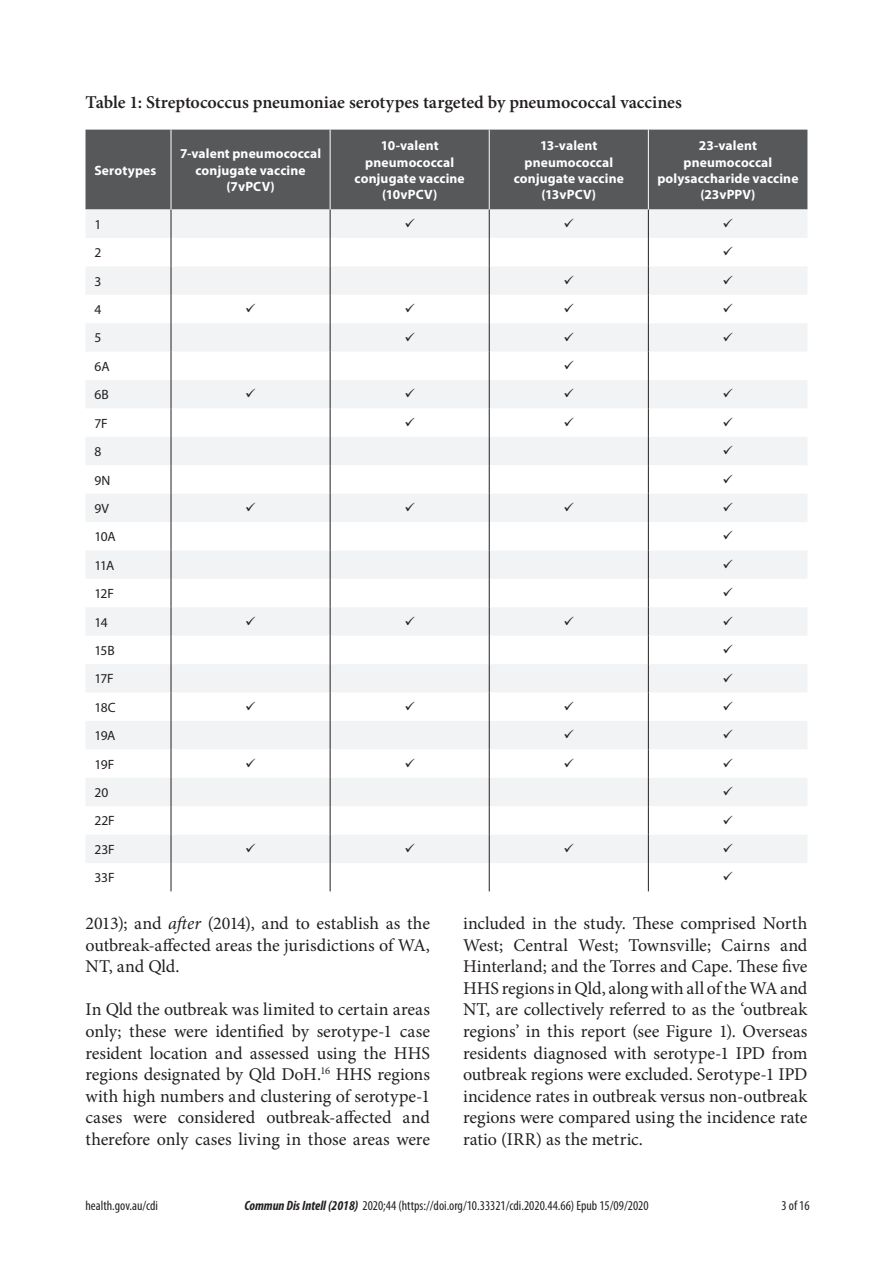
<style>
.page{position:relative;width:893px;height:1263px;background:#fff}
.page>*{position:absolute;margin:0;border:0;box-sizing:border-box;transform-origin:0 0}
.t1{font:18px/21.6px "Minion Pro";color:#231f20;text-align:justify}
.Table_Title{font:600 18px "Minion Pro";color:#231f20}
.Table_H1{font:700 13.5px/16.2px "Myriad Pro";letter-spacing:.01em;color:#fff;text-align:center}
.t2{font:condensed 13.5px "Myriad Pro";color:#231f20}
.Table_text{font:13.5px "Myriad Pro";letter-spacing:-.01em;color:#231f20}
.s1{font-style:italic}
.s2{font-weight:700;font-style:italic}
</style>
<div class="page">
<div style="left:86px;top:130px;width:721px;height:79px;background:#57585a"></div>
<svg style="left:86px;top:209px;width:721px;height:654px;fill:#f2f3f4"></svg>
<hr style="left:171px;top:130px;width:1px;height:79px;background:#fff">
<hr style="left:330px;top:130px;width:1px;height:79px;background:#fff">
<hr style="left:489px;top:130px;width:1px;height:79px;background:#fff">
<hr style="left:648px;top:130px;width:1px;height:79px;background:#fff">
<svg style="left:171px;top:209px;width:1px;height:682px"></svg>
<svg style="left:330px;top:209px;width:1px;height:682px"></svg>
<svg style="left:489px;top:209px;width:1px;height:682px"></svg>
<svg style="left:648px;top:209px;width:1px;height:682px"></svg>
<svg style="left:405px;top:218px;width:9px;height:9px"></svg>
<svg style="left:564px;top:218px;width:10px;height:9px"></svg>
<svg style="left:724px;top:218px;width:9px;height:9px"></svg>
<svg style="left:724px;top:247px;width:9px;height:9px"></svg>
<svg style="left:564px;top:275px;width:10px;height:9px"></svg>
<svg style="left:724px;top:275px;width:9px;height:9px"></svg>
<svg style="left:246px;top:304px;width:9px;height:8px"></svg>
<svg style="left:405px;top:304px;width:9px;height:8px"></svg>
<svg style="left:564px;top:304px;width:10px;height:8px"></svg>
<svg style="left:724px;top:304px;width:9px;height:8px"></svg>
<svg style="left:405px;top:332px;width:9px;height:9px"></svg>
<svg style="left:564px;top:332px;width:10px;height:9px"></svg>
<svg style="left:724px;top:332px;width:9px;height:9px"></svg>
<svg style="left:564px;top:360px;width:10px;height:9px"></svg>
<svg style="left:246px;top:389px;width:9px;height:9px"></svg>
<svg style="left:405px;top:389px;width:9px;height:9px"></svg>
<svg style="left:564px;top:389px;width:10px;height:9px"></svg>
<svg style="left:724px;top:389px;width:9px;height:9px"></svg>
<svg style="left:405px;top:417px;width:9px;height:9px"></svg>
<svg style="left:564px;top:417px;width:10px;height:9px"></svg>
<svg style="left:724px;top:417px;width:9px;height:9px"></svg>
<svg style="left:724px;top:446px;width:9px;height:9px"></svg>
<svg style="left:724px;top:474px;width:9px;height:9px"></svg>
<svg style="left:246px;top:503px;width:9px;height:8px"></svg>
<svg style="left:405px;top:503px;width:9px;height:8px"></svg>
<svg style="left:564px;top:503px;width:10px;height:8px"></svg>
<svg style="left:724px;top:503px;width:9px;height:8px"></svg>
<svg style="left:724px;top:531px;width:9px;height:9px"></svg>
<svg style="left:724px;top:559px;width:9px;height:9px"></svg>
<svg style="left:724px;top:588px;width:9px;height:9px"></svg>
<svg style="left:246px;top:616px;width:9px;height:9px"></svg>
<svg style="left:405px;top:616px;width:9px;height:9px"></svg>
<svg style="left:564px;top:616px;width:10px;height:9px"></svg>
<svg style="left:724px;top:616px;width:9px;height:9px"></svg>
<svg style="left:724px;top:645px;width:9px;height:8px"></svg>
<svg style="left:724px;top:673px;width:9px;height:9px"></svg>
<svg style="left:246px;top:701px;width:9px;height:9px"></svg>
<svg style="left:405px;top:701px;width:9px;height:9px"></svg>
<svg style="left:564px;top:701px;width:10px;height:9px"></svg>
<svg style="left:724px;top:701px;width:9px;height:9px"></svg>
<svg style="left:564px;top:730px;width:10px;height:9px"></svg>
<svg style="left:724px;top:730px;width:9px;height:9px"></svg>
<svg style="left:246px;top:758px;width:9px;height:9px"></svg>
<svg style="left:405px;top:758px;width:9px;height:9px"></svg>
<svg style="left:564px;top:758px;width:10px;height:9px"></svg>
<svg style="left:724px;top:758px;width:9px;height:9px"></svg>
<svg style="left:724px;top:787px;width:9px;height:8px"></svg>
<svg style="left:724px;top:815px;width:9px;height:9px"></svg>
<svg style="left:246px;top:843px;width:9px;height:9px"></svg>
<svg style="left:405px;top:843px;width:9px;height:9px"></svg>
<svg style="left:564px;top:843px;width:10px;height:9px"></svg>
<svg style="left:724px;top:843px;width:9px;height:9px"></svg>
<p class="Table_Title" style="left:86px;top:90px;width:598px">Table 1: Streptococcus pneumoniae serotypes targeted by pneumococcal vaccines</p>
<p class="Table_H1" style="left:94px;top:162px;width:63px">Serotypes</p>
<p class="Table_H1" style="left:180px;top:145px;width:143px">7-valent pneumococcal conjugate vaccine (7vPCV)</p>
<p class="Table_H1" style="left:355px;top:137px;width:112px">10-valent pneumococcal conjugate vaccine (10vPCV)</p>
<p class="Table_H1" style="left:514px;top:137px;width:112px">13-valent pneumococcal conjugate vaccine (13vPCV)</p>
<p class="Table_H1" style="left:657px;top:137px;width:143px">23-valent pneumococcal polysaccharide vaccine (23vPPV)</p>
<p class="Table_text" style="left:94px;top:216px;width:8px">1</p>
<p class="Table_text" style="left:94px;top:244px;width:8px">2</p>
<p class="Table_text" style="left:94px;top:273px;width:8px">3</p>
<p class="Table_text" style="left:94px;top:301px;width:8px">4</p>
<p class="Table_text" style="left:94px;top:330px;width:8px">5</p>
<p class="Table_text" style="left:94px;top:358px;width:17px">6A</p>
<p class="Table_text" style="left:94px;top:386px;width:16px">6B</p>
<p class="Table_text" style="left:94px;top:415px;width:15px">7F</p>
<p class="Table_text" style="left:94px;top:443px;width:8px">8</p>
<p class="Table_text" style="left:94px;top:472px;width:17px">9N</p>
<p class="Table_text" style="left:94px;top:500px;width:16px">9V</p>
<p class="Table_text" style="left:94px;top:528px;width:23px">10A</p>
<p class="Table_text" style="left:94px;top:557px;width:22px">11A</p>
<p class="Table_text" style="left:94px;top:585px;width:21px">12F</p>
<p class="Table_text" style="left:94px;top:614px;width:15px">14</p>
<p class="Table_text" style="left:94px;top:642px;width:22px">15B</p>
<p class="Table_text" style="left:94px;top:670px;width:21px">17F</p>
<p class="Table_text" style="left:94px;top:699px;width:23px">18C</p>
<p class="Table_text" style="left:94px;top:727px;width:23px">19A</p>
<p class="Table_text" style="left:94px;top:756px;width:21px">19F</p>
<p class="Table_text" style="left:94px;top:784px;width:15px">20</p>
<p class="Table_text" style="left:94px;top:812px;width:22px">22F</p>
<p class="Table_text" style="left:94px;top:841px;width:22px">23F</p>
<p class="Table_text" style="left:94px;top:869px;width:22px">33F</p>
<p class="t1" style="left:86px;top:912px;width:346px">2013); and <span class="s1">after</span> (2014), and to establish as the outbreak-affected areas the jurisdictions of WA, NT, and Qld.</p>
<p class="t1" style="left:86px;top:999px;width:346px">In Qld the outbreak was limited to certain areas only; these were identified by serotype-1 case resident location and assessed using the HHS regions designated by Qld DoH.<sup>16</sup> HHS regions with high numbers and clustering of serotype-1 cases were considered outbreak-affected and therefore only cases living in those areas were</p>
<p class="t1" style="left:463px;top:912px;width:346px">included in the study. These comprised North West; Central West; Townsville; Cairns and Hinterland; and the Torres and Cape. These five HHS regions in Qld, along with all of the WA and NT, are collectively referred to as the ‘outbreak regions’ in this report (see Figure 1). Overseas residents diagnosed with serotype-1 IPD from outbreak regions were excluded. Serotype-1 IPD incidence rates in outbreak versus non-outbreak regions were compared using the incidence rate ratio (IRR) as the metric.</p>
<p class="t2" style="left:86px;top:1197px;width:74px">health.gov.au/cdi</p>
<p class="t2" style="left:244px;top:1197px;width:406px"><span class="s2">Commun Dis Intell (2018)</span> 2020;44 (https://doi.org/10.33321/cdi.2020.44.66) Epub 15/09/2020</p>
<p class="t2" style="left:782px;top:1197px;width:30px">3 of 16</p>
</div>
